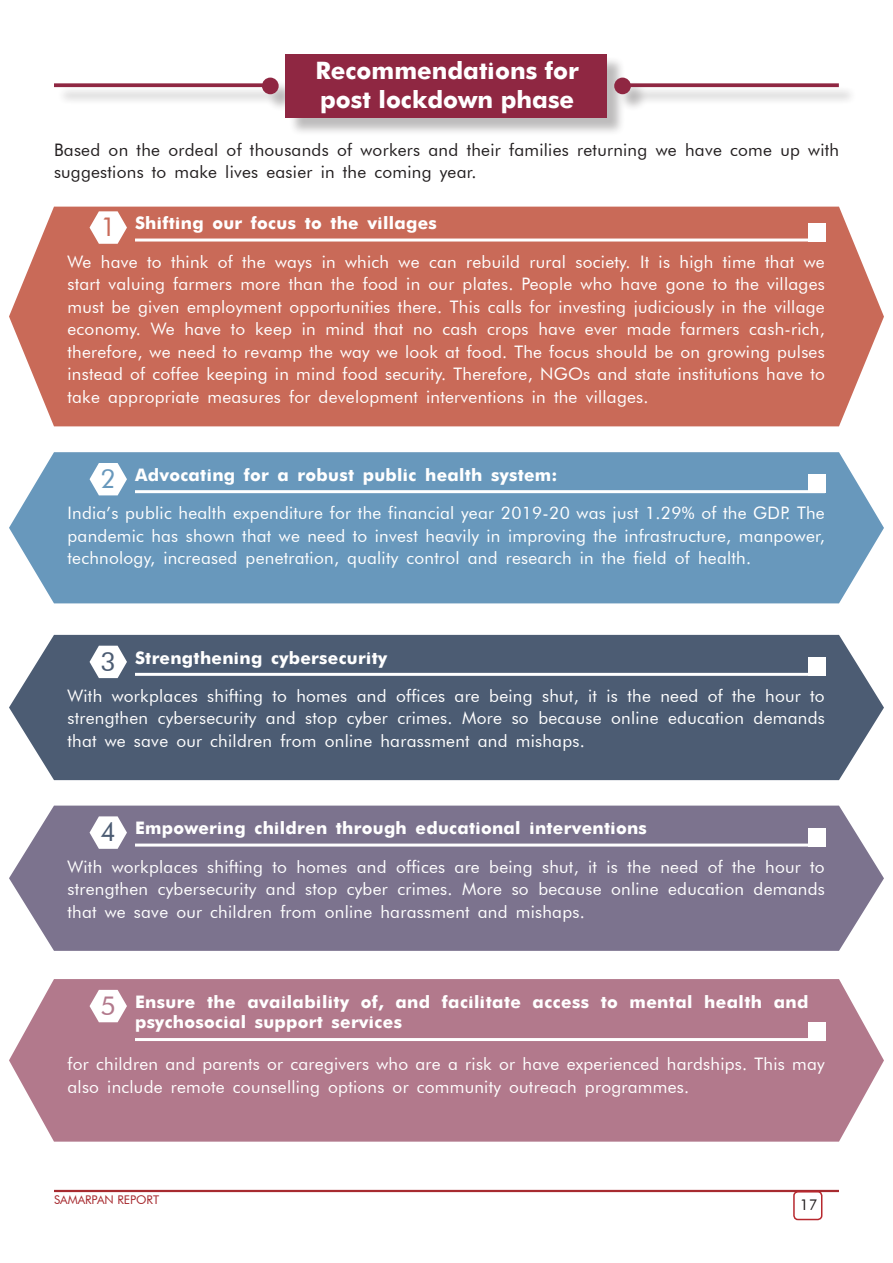
<style>
.page{position:relative;width:893px;height:1263px;background:#fff}
.page>*{position:absolute;margin:0;border:0;box-sizing:border-box;transform-origin:0 0}
.Body_Text{font:26.25px "Futura BT";color:#4c5c73}
.Body_Text-2{font:26.25px "Futura BT";color:#c96a58}
.Body_Text-3{font:26.25px "Futura BT";color:#6898bc}
.Body_Text-4{font:26.25px "Futura BT";color:#b2798c}
.Head1{font:700 24px/28.8px "Futura";color:#fff}
.Body_Text-5{font:17.25px/22.5px "Futura BT";letter-spacing:.015em;color:#fff;text-align:justify}
.Body_Text-6{font:700 17.25px/20.7px "Futura";letter-spacing:.015em;color:#fff}
.Body_Text-7{font:17.25px/22.5px "Futura BT";letter-spacing:.015em;color:#231f20}
.t1{font:15px "Futura BT";color:#231f20}
.t2{font:12px "Futura BT";color:#a72b30}
</style>
<div class="page">
<hr style="left:54px;top:1190px;width:785px;height:2px;background:#a72b30">
<div style="left:793px;top:1191px;width:29px;height:29px;border:2px solid #b7282e;border-radius:4px"></div>
<div style="left:57px;top:56px;width:800px;height:81px;background:#231f20;opacity:.3"></div>
<div style="left:286px;top:54px;width:321px;height:64px;background:#8f2742"></div>
<svg style="left:631px;top:83px;width:208px;height:4px"></svg>
<div style="left:614px;top:78px;width:17px;height:16px;background:#8f2742;border-radius:50%"></div>
<svg style="left:54px;top:83px;width:208px;height:4px"></svg>
<div style="left:262px;top:78px;width:17px;height:16px;background:#8f2742;border-radius:50%"></div>
<div style="left:9px;top:207px;width:875px;height:219px;background:#c96a58"></div>
<svg style="left:90px;top:211px;width:37px;height:33px"></svg>
<hr style="left:135px;top:239px;width:690px;height:3px;background:#fff">
<div style="left:808px;top:223px;width:17px;height:19px;background:#fff"></div>
<div style="left:9px;top:452px;width:875px;height:151px;background:#6898bc"></div>
<svg style="left:90px;top:463px;width:37px;height:32px"></svg>
<hr style="left:135px;top:490px;width:690px;height:3px;background:#fff">
<div style="left:808px;top:474px;width:17px;height:19px;background:#fff"></div>
<div style="left:9px;top:635px;width:875px;height:145px;background:#4c5c73"></div>
<svg style="left:90px;top:646px;width:37px;height:32px"></svg>
<hr style="left:135px;top:673px;width:690px;height:3px;background:#fff">
<div style="left:808px;top:657px;width:17px;height:19px;background:#fff"></div>
<svg style="left:9px;top:805px;width:875px;height:146px;background:#847b95"></svg>
<svg style="left:90px;top:816px;width:37px;height:33px"></svg>
<hr style="left:135px;top:843px;width:690px;height:3px;background:#fff">
<div style="left:808px;top:828px;width:17px;height:18px;background:#fff"></div>
<div style="left:9px;top:979px;width:875px;height:163px;background:#b2798c"></div>
<svg style="left:90px;top:990px;width:37px;height:32px"></svg>
<hr style="left:135px;top:1038px;width:690px;height:3px;background:#fff">
<div style="left:808px;top:1022px;width:17px;height:19px;background:#fff"></div>
<p class="Head1" style="left:315px;top:55px;width:265px">Recommendations for post lockdown phase</p>
<p class="Body_Text-7" style="left:54px;top:138px;width:787px">Based on the ordeal of thousands of workers and their families returning we have come up with suggestions to make lives easier in the coming year.</p>
<p class="Body_Text-2" style="left:101px;top:211px;width:17px">1</p>
<p class="Body_Text-6" style="left:135px;top:212px;width:303px">Shifting our focus to the villages</p>
<p class="Body_Text-5" style="left:68px;top:250px;width:759px">We have to think of the ways in which we can rebuild rural society. It is high time that we start valuing farmers more than the food in our plates. People who have gone to the villages must be given employment opportunities there. This calls for investing judiciously in the village economy. We have to keep in mind that no cash crops have ever made farmers cash-rich, therefore, we need to revamp the way we look at food. The focus should be on growing pulses instead of coffee keeping in mind food security. Therefore, NGOs and state institutions have to take appropriate measures for development interventions in the villages.</p>
<p class="Body_Text-3" style="left:101px;top:463px;width:17px">2</p>
<p class="Body_Text-6" style="left:135px;top:463px;width:424px">Advocating for a robust public health system:</p>
<p class="Body_Text-5" style="left:68px;top:502px;width:759px">India’s public health expenditure for the financial year 2019-20 was just 1.29% of the GDP. The pandemic has shown that we need to invest heavily in improving the infrastructure, manpower, technology, increased penetration, quality control and research in the field of health.</p>
<p class="Body_Text" style="left:101px;top:645px;width:17px">3</p>
<p class="Body_Text-6" style="left:135px;top:646px;width:254px">Strengthening cybersecurity</p>
<p class="Body_Text-5" style="left:68px;top:684px;width:759px">With workplaces shifting to homes and offices are being shut, it is the need of the hour to strengthen cybersecurity and stop cyber crimes. More so because online education demands that we save our children from online harassment and mishaps.</p>
<p class="Body_Text" style="left:101px;top:816px;width:17px">4</p>
<p class="Body_Text-6" style="left:135px;top:817px;width:513px">Empowering children through educational interventions</p>
<p class="Body_Text-5" style="left:68px;top:855px;width:759px">With workplaces shifting to homes and offices are being shut, it is the need of the hour to strengthen cybersecurity and stop cyber crimes. More so because online education demands that we save our children from online harassment and mishaps.</p>
<p class="Body_Text-4" style="left:101px;top:990px;width:17px">5</p>
<p class="Body_Text-6" style="left:135px;top:990px;width:675px">Ensure the availability of, and facilitate access to mental health and psychosocial support services</p>
<p class="Body_Text-5" style="left:68px;top:1053px;width:759px">for children and parents or caregivers who are a risk or have experienced hardships. This may also include remote counselling options or community outreach programmes.</p>
<p class="t2" style="left:54px;top:1192px;width:107px">SAMARPAN REPORT</p>
<p class="t1" style="left:800px;top:1196px;width:19px">17</p>
</div>
